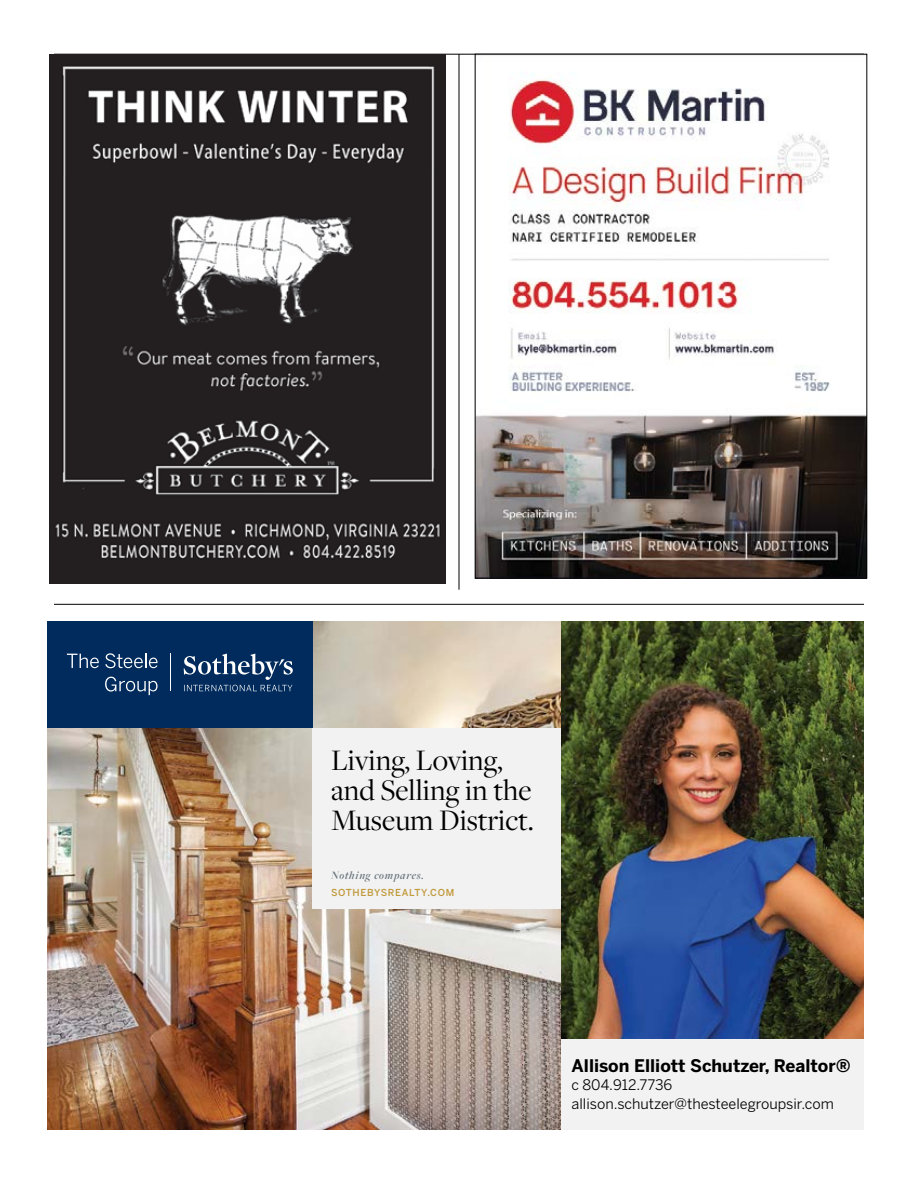
<style>
.page{position:relative;width:918px;height:1188px;background:#fff}
.page>*{position:absolute;margin:0;border:0;box-sizing:border-box;transform-origin:0 0}
.t1{font:30.9px/30.3px "Freight Disp Pro";color:#000}
.t2{font:700 17.25px "Benton Sans";color:#000}
.t3{font:14.4px/18.8px "Benton Sans";color:#000}
.t4{font:italic 600 11.7px "Freight Big Pro";letter-spacing:.07em;color:#67737a}
.t5{font:500 9.6px "Benton Sans";letter-spacing:.07em;color:#c19a3b}
</style>
<div class="page">
<hr style="left:54px;top:54px;width:810px;height:1px;background:#000">
<hr style="left:54px;top:604px;width:810px;height:1px;background:#000">
<img style="left:47px;top:621px;width:514px;height:508px">
<div style="left:47px;top:621px;width:265px;height:107px;background:#002b5c"></div>
<hr style="left:170px;top:654px;width:1px;height:37px;background:#fff">
<svg style="left:184px;top:654px;width:109px;height:37px"></svg>
<svg style="left:67px;top:654px;width:32px;height:14px"></svg>
<svg style="left:105px;top:653px;width:53px;height:15px"></svg>
<svg style="left:105px;top:677px;width:53px;height:18px"></svg>
<img style="left:561px;top:622px;width:303px;height:417px">
<div style="left:561px;top:1039px;width:303px;height:90px;background:#f2f2f3"></div>
<div style="left:312px;top:728px;width:249px;height:180px;background:#f2f2f3"></div>
<hr style="left:459px;top:54px;width:1px;height:536px;background:#000">
<img style="left:477px;top:74px;width:388px;height:502px">
<img style="left:50px;top:54px;width:396px;height:529px">
<h1 class="t1" style="left:331px;top:744px;width:204px">Living, Loving, and Selling in the<br>Museum District.</h1>
<p class="t4" style="left:331px;top:867px;width:94px">Nothing compares.</p>
<p class="t5" style="left:331px;top:887px;width:125px">SOTHEBYSREALTY.COM</p>
<p class="t2" style="left:572px;top:1055px;width:281px">Allison Elliott Schutzer, Realtor®</p>
<p class="t3" style="left:572px;top:1076px;width:264px">c 804.912.7736 allison.schutzer@thesteelegroupsir.com</p>
</div>
